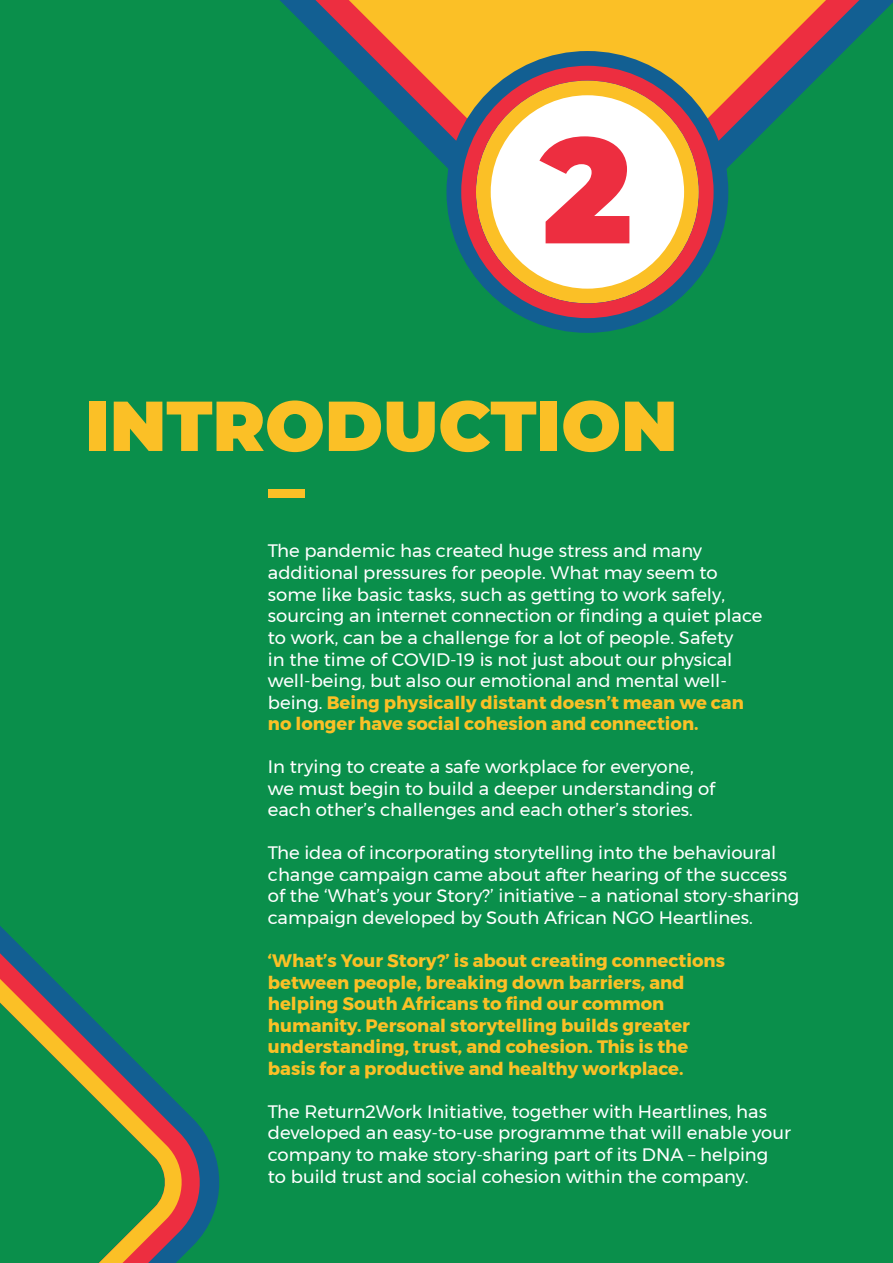
<style>
.page{position:relative;width:893px;height:1263px;background:#0a8f4b}
.page>*{position:absolute;margin:0;border:0;box-sizing:border-box;transform-origin:0 0}
.t1{font:900 149.4px "Montserrat";color:#ed2e40}
.t2{font:900 70.5px "Montserrat";color:#fbc026}
.t3{font:18px/21.6px "Montserrat";color:#fff}
.t4{font:700 18px/21.6px "Montserrat";color:#fbc026}
.s1{font-weight:700;color:#fbc026}
</style>
<div class="page">
<svg style="left:476px;top:243px;width:243px;height:28px"></svg>
<svg style="left:280px;top:0;width:613px;height:210px"></svg>
<div style="left:476px;top:81px;width:223px;height:222px;background:#fff;border-radius:50%"></div>
<div style="left:476px;top:81px;width:223px;height:222px;border:15px solid #fbc026;border-radius:50%"></div>
<div style="left:446px;top:51px;width:282px;height:282px;border:29px solid #125f92;border-radius:50%"></div>
<div style="left:461px;top:66px;width:253px;height:252px;border:15px solid #ed2e40;border-radius:50%"></div>
<div style="left:268px;top:489px;width:36px;height:8px;background:#fbc026"></div>
<svg style="left:207px;top:1137px;width:13px;height:90px"></svg>
<svg style="left:187px;top:1113px;width:20px;height:139px;fill:#125f92"></svg>
<svg style="left:0;top:926px;width:187px;height:337px"></svg>
<h1 class="t1" style="left:541px;top:78px;width:92px">2</h1>
<h2 class="t2" style="left:85px;top:373px;width:594px">INTRODUCTION</h2>
<p class="t3" style="left:268px;top:540px;width:496px">The pandemic has created huge stress and many additional pressures for people. What may seem to some like basic tasks, such as getting to work safely, sourcing an internet connection or finding a quiet place to work, can be a challenge for a lot of people. Safety<br>in the time of COVID-19 is not just about our physical well-being, but also our emotional and mental well&shy;being. <span class="s1">Being physically distant doesn’t mean we can no longer have social cohesion and connection.</span></p>
<p class="t3" style="left:268px;top:756px;width:449px">In trying to create a safe workplace for everyone, we must begin to build a deeper understanding of each other’s challenges and each other’s stories.</p>
<p class="t3" style="left:268px;top:842px;width:533px">The idea of incorporating storytelling into the behavioural change campaign came about after hearing of the success of the ‘What’s your Story?’ initiative – a national story-sharing campaign developed by South African NGO Heartlines.</p>
<p class="t4" style="left:268px;top:950px;width:459px">‘What’s Your Story?’ is about creating connections between people, breaking down barriers, and helping South Africans to find our common humanity. Personal storytelling builds greater understanding, trust, and cohesion. This is the basis for a productive and healthy workplace.</p>
<p class="t3" style="left:268px;top:1100px;width:525px">The Return2Work Initiative, together with Heartlines, has developed an easy-to-use programme that will enable your company to make story-sharing part of its DNA – helping to build trust and social cohesion within the company.</p>
</div>
